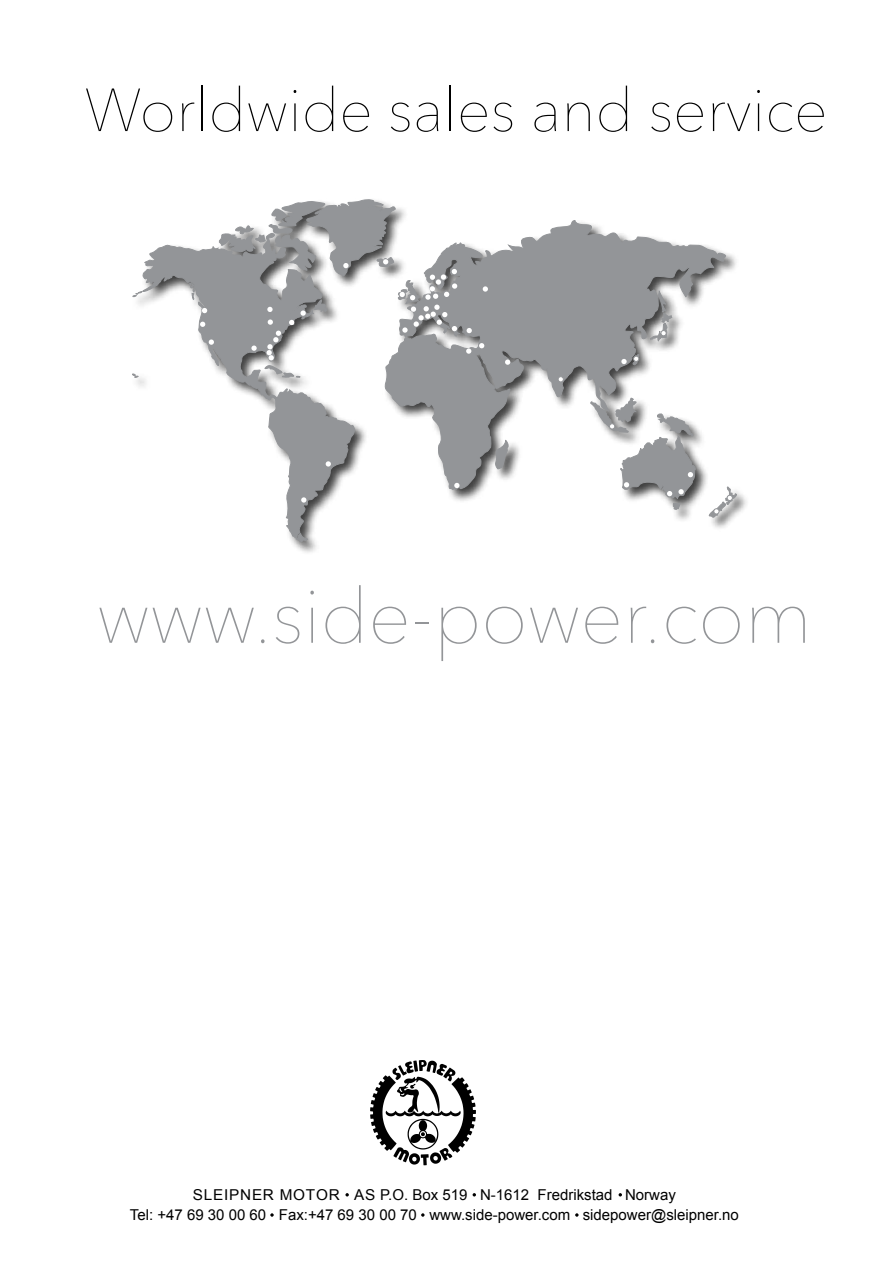
<style>
.page{position:relative;width:893px;height:1263px;background:#fff}
.page>*{position:absolute;margin:0;border:0;box-sizing:border-box;transform-origin:0 0}
.t1{font:200 76.2px "Avenir Next";color:#939598}
.t2{font:200 60.15px "Avenir Next";color:#000}
.t3{font:15px/19.8px "Arial";color:#000;text-align:center}
</style>
<div class="page">
<svg style="left:139px;top:244px;width:217px;height:295px"></svg>
<svg style="left:294px;top:533px;width:14px;height:9px"></svg>
<svg style="left:132px;top:291px;width:11px;height:7px"></svg>
<svg style="left:384px;top:220px;width:342px;height:271px;fill:#939598"></svg>
<svg style="left:132px;top:374px;width:7px;height:5px"></svg>
<svg style="left:479px;top:343px;width:5px;height:5px"></svg>
<svg style="left:466px;top:348px;width:5px;height:6px"></svg>
<svg style="left:709px;top:487px;width:28px;height:31px"></svg>
<svg style="left:590px;top:397px;width:107px;height:116px"></svg>
<svg style="left:650px;top:290px;width:22px;height:51px"></svg>
<svg style="left:621px;top:354px;width:19px;height:12px"></svg>
<svg style="left:301px;top:497px;width:5px;height:6px"></svg>
<svg style="left:326px;top:461px;width:5px;height:6px"></svg>
<svg style="left:505px;top:359px;width:5px;height:6px"></svg>
<svg style="left:467px;top:328px;width:5px;height:5px"></svg>
<svg style="left:483px;top:286px;width:5px;height:6px"></svg>
<svg style="left:188px;top:199px;width:269px;height:179px"></svg>
<svg style="left:558px;top:376px;width:6px;height:6px"></svg>
<svg style="left:454px;top:483px;width:5px;height:5px"></svg>
<svg style="left:370px;top:1060px;width:106px;height:105px"></svg>
<svg style="left:345px;top:1193px;width:4px;height:3px"></svg>
<svg style="left:270px;top:1213px;width:4px;height:4px"></svg>
<svg style="left:421px;top:1213px;width:4px;height:4px"></svg>
<svg style="left:575px;top:1213px;width:4px;height:4px"></svg>
<h2 class="t2" style="left:84px;top:59px;width:745px">Worldwide sales and service</h2>
<h1 class="t1" style="left:97px;top:552px;width:717px">www.side-power.com</h1>
<p class="t3" style="left:130px;top:1185px;width:610px">SLEIPNER MOTOR AS P.O. Box 519 N-1612 Fredrikstad Norway<br>Tel: +47 69 30 00 60 Fax:+47 69 30 00 70 www.side-power.com sidepower@sleipner.no</p>
</div>
